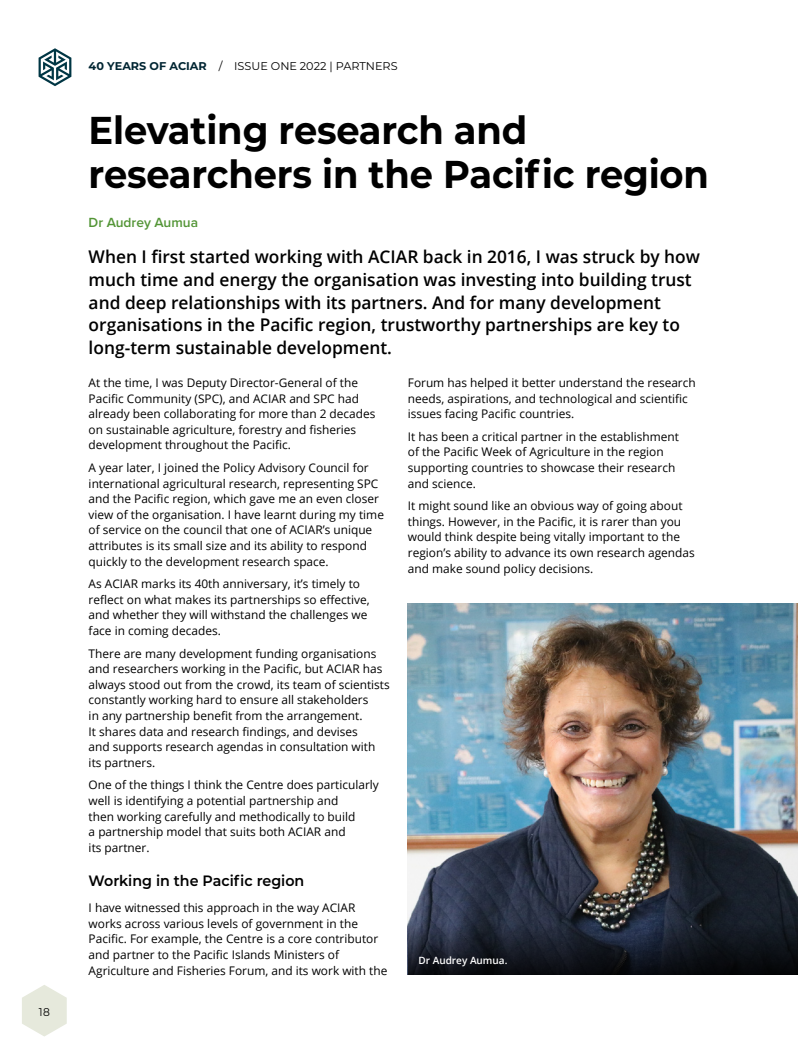
<style>
.page{position:relative;width:798px;height:1053px;background:#fff}
.page>*{position:absolute;margin:0;border:0;box-sizing:border-box;transform-origin:0 0}
.t1{font:700 38.75px/43.9px "Montserrat";letter-spacing:-.005em;color:#000;scale:.95 1}
.Intro{font:600 17.5px/22.6px "Open Sans";color:#000}
.t2{font:600 15px "Montserrat";color:#000;scale:.95 1}
.Author_spanned{font:600 13.75px "Proxima Nova";color:#539536}
.Body{font:11.88px/15.6px "Open Sans";color:#000}
.t3{font:11.25px "Montserrat";color:#000}
.t4{font:11.25px "Montserrat";color:#000;scale:.95 1}
.t5{font:600 10px "Open Sans";color:#fff}
.s1{font-weight:700;color:#002532}
</style>
<div class="page">
<img style="left:407px;top:604px;width:390px;height:319px">
<svg style="left:407px;top:923px;width:390px;height:51px;background:#161b26"></svg>
<svg style="left:22px;top:985px;width:45px;height:51px"></svg>
<svg style="left:39px;top:48px;width:32px;height:38px"></svg>
<p class="t4" style="left:39px;top:1004px;width:13px">18</p>
<p class="t3" style="left:89px;top:59px;width:310px"><span class="s1">40 YEARS OF ACIAR</span> / ISSUE ONE 2022 | PARTNERS</p>
<h1 class="t1" style="left:89px;top:106px;width:654px">Elevating research and researchers in the Pacific region</h1>
<p class="Author_spanned" style="left:89px;top:212px;width:111px">Dr Audrey Aumua</p>
<p class="Intro" style="left:89px;top:245px;width:612px">When I first started working with ACIAR back in 2016, I was struck by how much time and energy the organisation was investing into building trust and deep relationships with its partners. And for many development organisations in the Pacific region, trustworthy partnerships are key to long-term sustainable development.</p>
<p class="Body" style="left:89px;top:374px;width:288px">At the time, I was Deputy Director-General of the Pacific Community (SPC), and ACIAR and SPC had already been collaborating for more than 2 decades on sustainable agriculture, forestry and fisheries development throughout the Pacific.</p>
<p class="Body" style="left:89px;top:459px;width:297px">A year later, I joined the Policy Advisory Council for international agricultural research, representing SPC and the Pacific region, which gave me an even closer view of the organisation. I have learnt during my time of service on the council that one of ACIAR’s unique attributes is its small size and its ability to respond quickly to the development research space.</p>
<p class="Body" style="left:89px;top:575px;width:282px">As ACIAR marks its 40th anniversary, it’s timely to reflect on what makes its partnerships so effective, and whether they will withstand the challenges we face in coming decades.</p>
<p class="Body" style="left:89px;top:645px;width:302px">There are many development funding organisations and researchers working in the Pacific, but ACIAR has always stood out from the crowd, its team of scientists constantly working hard to ensure all stakeholders<br>in any partnership benefit from the arrangement.<br>It shares data and research findings, and devises<br>and supports research agendas in consultation with its partners.</p>
<p class="Body" style="left:89px;top:777px;width:291px">One of the things I think the Centre does particularly well is identifying a potential partnership and<br>then working carefully and methodically to build<br>a partnership model that suits both ACIAR and<br>its partner.</p>
<h2 class="t2" style="left:89px;top:870px;width:228px">Working in the Pacific region</h2>
<p class="Body" style="left:89px;top:899px;width:300px">I have witnessed this approach in the way ACIAR works across various levels of government in the Pacific. For example, the Centre is a core contributor and partner to the Pacific Islands Ministers of Agriculture and Fisheries Forum, and its work with the</p>
<p class="Body" style="left:407px;top:374px;width:289px">Forum has helped it better understand the research needs, aspirations, and technological and scientific issues facing Pacific countries.</p>
<p class="Body" style="left:407px;top:428px;width:272px">It has been a critical partner in the establishment of the Pacific Week of Agriculture in the region supporting countries to showcase their research and science.</p>
<p class="Body" style="left:407px;top:498px;width:288px">It might sound like an obvious way of going about things. However, in the Pacific, it is rarer than you would think despite being vitally important to the region’s ability to advance its own research agendas and make sound policy decisions.</p>
<p class="t5" style="left:418px;top:953px;width:90px">Dr Audrey Aumua.</p>
</div>
